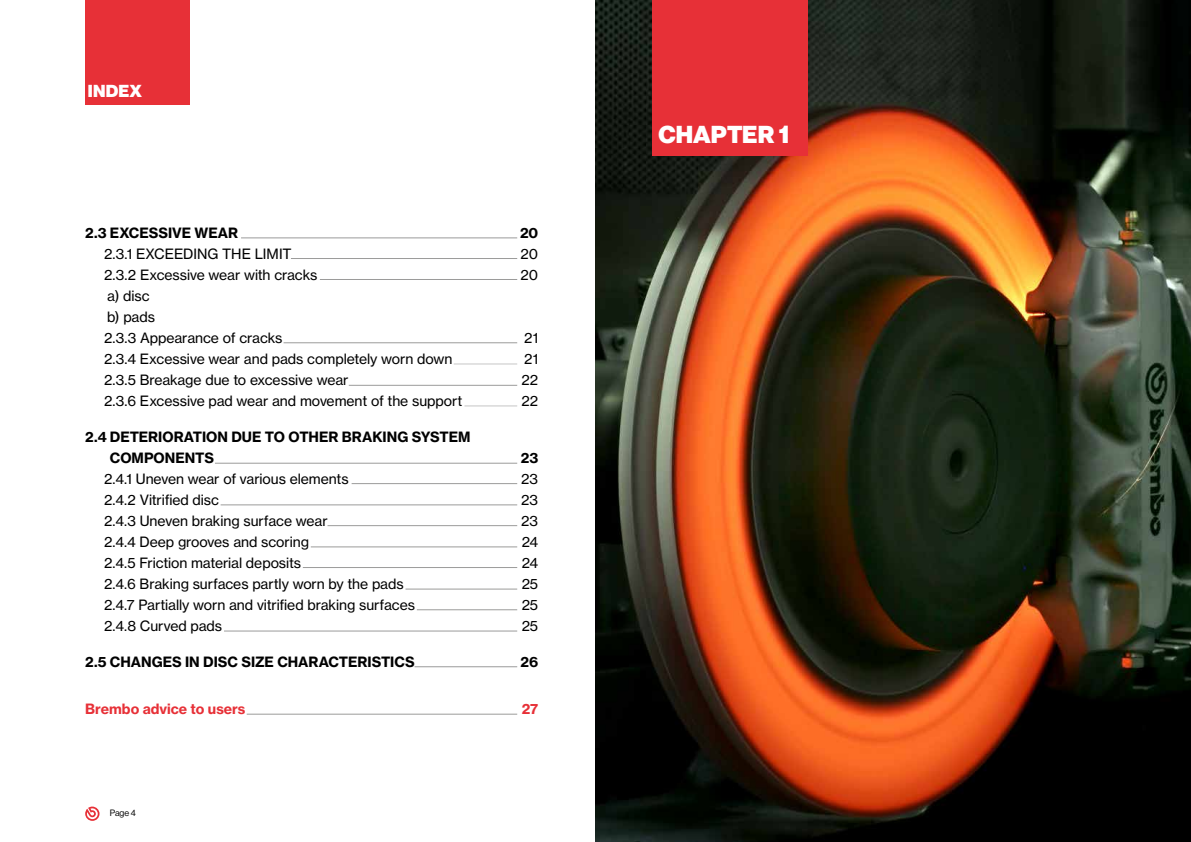
<style>
.page{position:relative;width:1191px;height:842px;background:#fff}
.page>*{position:absolute;margin:0;border:0;box-sizing:border-box;transform-origin:0 0}
.t1{font:900 24px "BW Haas Head 95";color:#fff}
.t2{font:900 17px "BW Haas Head 95";letter-spacing:.01em;color:#fff}
.t3{font:14px/21px "BW Haas Text 55 Roman";letter-spacing:-.005em;color:#000}
.t4{font:700 14px/21px "BW Haas Text 75";color:#000}
.t5{font:700 14px "BW Haas Text 75";color:#e73037}
.t6{font:9px "BW Haas Head 55 Roman";color:#000}
</style>
<div class="page">
<svg style="left:85px;top:806px;width:14px;height:15px"></svg>
<img style="left:595px;top:0;width:596px;height:842px">
<div style="left:652px;top:0;width:156px;height:156px;background:#e73037"></div>
<div style="left:85px;top:0;width:105px;height:105px;background:#e73037"></div>
<hr style="left:241px;top:238px;width:276px;height:1px;background:#9b9b9a">
<hr style="left:291px;top:258px;width:226px;height:1px;background:#9b9b9a">
<hr style="left:320px;top:279px;width:197px;height:1px;background:#9b9b9a">
<hr style="left:283px;top:343px;width:234px;height:1px;background:#9b9b9a">
<hr style="left:454px;top:364px;width:63px;height:1px;background:#c6c6c6">
<hr style="left:349px;top:385px;width:168px;height:1px;background:#9b9b9a">
<hr style="left:464px;top:406px;width:53px;height:1px;background:#c6c6c6">
<hr style="left:215px;top:463px;width:302px;height:1px;background:#9b9b9a">
<hr style="left:351px;top:483px;width:166px;height:1px;background:#9b9b9a">
<hr style="left:221px;top:505px;width:296px;height:1px;background:#9b9b9a">
<hr style="left:327px;top:525px;width:190px;height:1px;background:#9b9b9a">
<hr style="left:311px;top:547px;width:206px;height:1px;background:#9b9b9a">
<hr style="left:303px;top:567px;width:214px;height:1px;background:#9b9b9a">
<hr style="left:405px;top:589px;width:112px;height:1px;background:#9b9b9a">
<hr style="left:417px;top:610px;width:100px;height:1px;background:#9b9b9a">
<hr style="left:224px;top:631px;width:293px;height:1px;background:#9b9b9a">
<hr style="left:414px;top:667px;width:103px;height:1px;background:#9b9b9a">
<hr style="left:247px;top:714px;width:270px;height:1px;background:#9b9b9a">
<p class="t2" style="left:88px;top:81px;width:56px">INDEX</p>
<p class="t4" style="left:85px;top:223px;width:154px">2.3 EXCESSIVE WEAR</p>
<p class="t4" style="left:520px;top:223px;width:20px">20</p>
<p class="t3" style="left:104px;top:244px;width:189px">2.3.1 EXCEEDING THE LIMIT</p>
<p class="t3" style="left:520px;top:244px;width:19px">20</p>
<p class="t3" style="left:104px;top:265px;width:215px">2.3.2 Excessive wear with cracks</p>
<p class="t3" style="left:520px;top:265px;width:19px">20</p>
<p class="t3" style="left:104px;top:286px;width:180px">a) disc<br>b) pads<br>2.3.3 Appearance of cracks</p>
<p class="t3" style="left:524px;top:328px;width:15px">21</p>
<p class="t3" style="left:104px;top:349px;width:350px">2.3.4 Excessive wear and pads completely worn down</p>
<p class="t3" style="left:524px;top:349px;width:15px">21</p>
<p class="t3" style="left:104px;top:370px;width:246px">2.3.5 Breakage due to excessive wear</p>
<p class="t3" style="left:521px;top:370px;width:18px">22</p>
<p class="t3" style="left:104px;top:391px;width:360px">2.3.6 Excessive pad wear and movement of the support</p>
<p class="t3" style="left:521px;top:391px;width:18px">22</p>
<p class="t4" style="left:110px;top:427px;width:362px;text-indent:-25px">2.4 DETERIORATION DUE TO OTHER BRAKING SYSTEM<br>COMPONENTS</p>
<p class="t4" style="left:521px;top:448px;width:19px">23</p>
<p class="t3" style="left:104px;top:469px;width:246px">2.4.1 Uneven wear of various elements</p>
<p class="t3" style="left:521px;top:469px;width:18px">23</p>
<p class="t3" style="left:104px;top:490px;width:116px">2.4.2 Vitrified disc</p>
<p class="t3" style="left:521px;top:490px;width:18px">23</p>
<p class="t3" style="left:104px;top:511px;width:225px">2.4.3 Uneven braking surface wear</p>
<p class="t3" style="left:521px;top:511px;width:18px">23</p>
<p class="t3" style="left:104px;top:532px;width:206px">2.4.4 Deep grooves and scoring</p>
<p class="t3" style="left:521px;top:532px;width:18px">24</p>
<p class="t3" style="left:104px;top:553px;width:199px">2.4.5 Friction material deposits</p>
<p class="t3" style="left:521px;top:553px;width:18px">24</p>
<p class="t3" style="left:104px;top:574px;width:301px">2.4.6 Braking surfaces partly worn by the pads</p>
<p class="t3" style="left:522px;top:574px;width:18px">25</p>
<p class="t3" style="left:104px;top:595px;width:312px">2.4.7 Partially worn and vitrified braking surfaces</p>
<p class="t3" style="left:522px;top:595px;width:18px">25</p>
<p class="t3" style="left:104px;top:616px;width:120px">2.4.8 Curved pads</p>
<p class="t3" style="left:522px;top:616px;width:18px">25</p>
<p class="t4" style="left:85px;top:652px;width:331px">2.5 CHANGES IN DISC SIZE CHARACTERISTICS</p>
<p class="t4" style="left:520px;top:652px;width:19px">26</p>
<p class="t5" style="left:85px;top:700px;width:162px">Brembo advice to users</p>
<p class="t5" style="left:521px;top:700px;width:18px">27</p>
<p class="t6" style="left:110px;top:808px;width:28px">Page 4</p>
<h1 class="t1" style="left:658px;top:121px;width:132px">CHAPTER 1</h1>
</div>
